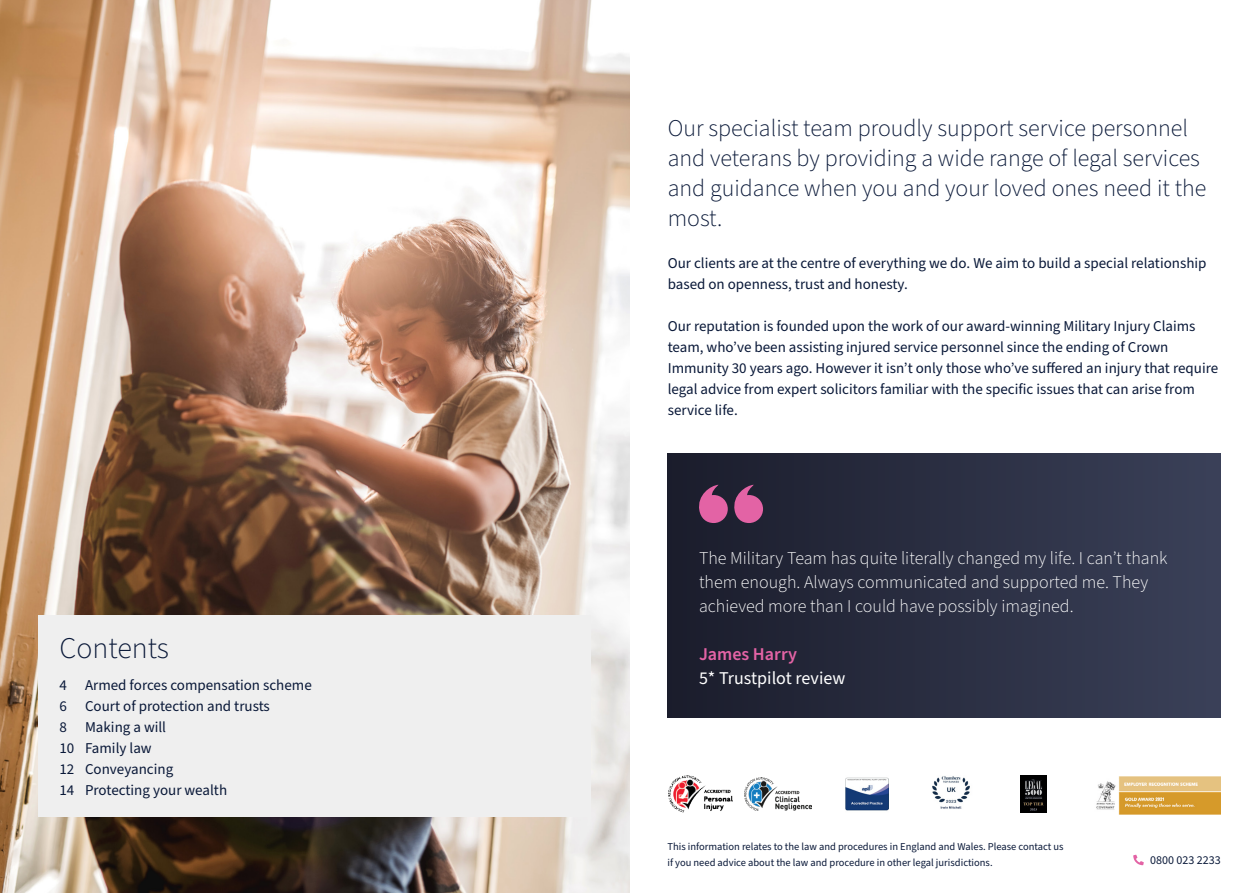
<style>
.page{position:relative;width:1259px;height:893px;background:#fff}
.page>*{position:absolute;margin:0;border:0;box-sizing:border-box;transform-origin:0 0}
.t1{font:300 30px "Source Sans Pro";color:#091838}
.t2{font:300 24px/30px "Source Sans Pro";color:#091838}
.t3{font:300 18px/24px "Source Sans Pro";color:#fff}
.t4{font:18px "Source Sans Pro";color:#fff}
.t5{font:600 18px "Source Sans Pro";color:#e363a5}
.t6{font:15px/21px "Source Sans Pro";color:#091838}
.t7{font:12px "Source Sans Pro";color:#091838}
.t8{font:10.5px/16.5px "Source Sans Pro";color:#091838}
</style>
<div class="page">
<img style="left:0;top:0;width:629px;height:893px">
<div style="left:38px;top:615px;width:553px;height:201px;background:#efefef"></div>
<svg style="left:1133px;top:855px;width:10px;height:10px"></svg>
<div style="left:667px;top:453px;width:553px;height:265px;background:linear-gradient(to right,#1a1c2b,#3a4159)"></div>
<img style="left:668px;top:775px;width:65px;height:38px">
<img style="left:846px;top:777px;width:43px;height:34px">
<img style="left:932px;top:776px;width:38px;height:33px">
<img style="left:745px;top:778px;width:66px;height:32px">
<img style="left:1020px;top:775px;width:26px;height:38px">
<img style="left:1096px;top:776px;width:124px;height:38px">
<svg style="left:696px;top:485px;width:67px;height:38px;background:#8d4672"></svg>
<h1 class="t1" style="left:60px;top:628px;width:111px">Contents</h1>
<p class="t6" style="left:60px;top:675px;width:16px">4<br>6<br>8<br>10<br>12<br>14</p>
<p class="t6" style="left:85px;top:675px;width:228px">Armed forces compensation scheme<br>Court of protection and trusts<br>Making a will<br>Family law<br>Conveyancing<br>Protecting your wealth</p>
<h2 class="t2" style="left:668px;top:114px;width:540px">Our specialist team proudly support service personnel and veterans by providing a wide range of legal services and guidance when you and your loved ones need it the most.</h2>
<p class="t6" style="left:668px;top:253px;width:540px">Our clients are at the centre of everything we do. We aim to build a special relationship based on openness, trust and honesty.</p>
<p class="t6" style="left:668px;top:316px;width:552px">Our reputation is founded upon the work of our award-winning Military Injury Claims team, who’ve been assisting injured service personnel since the ending of Crown Immunity 30 years ago. However it isn’t only those who’ve suffered an injury that require legal advice from expert solicitors familiar with the specific issues that can arise from service life.</p>
<p class="t3" style="left:699px;top:546px;width:470px">The Military Team has quite literally changed my life. I can’t thank them enough. Always communicated and supported me. They achieved more than I could have possibly imagined.</p>
<p class="t5" style="left:699px;top:642px;width:99px">James Harry</p>
<p class="t4" style="left:699px;top:666px;width:148px">5* Trustpilot review</p>
<p class="t8" style="left:667px;top:838px;width:398px">This information relates to the law and procedures in England and Wales. Please contact us if you need advice about the law and procedure in other legal jurisdictions.</p>
<p class="t7" style="left:1150px;top:852px;width:72px">0800 023 2233</p>
</div>
